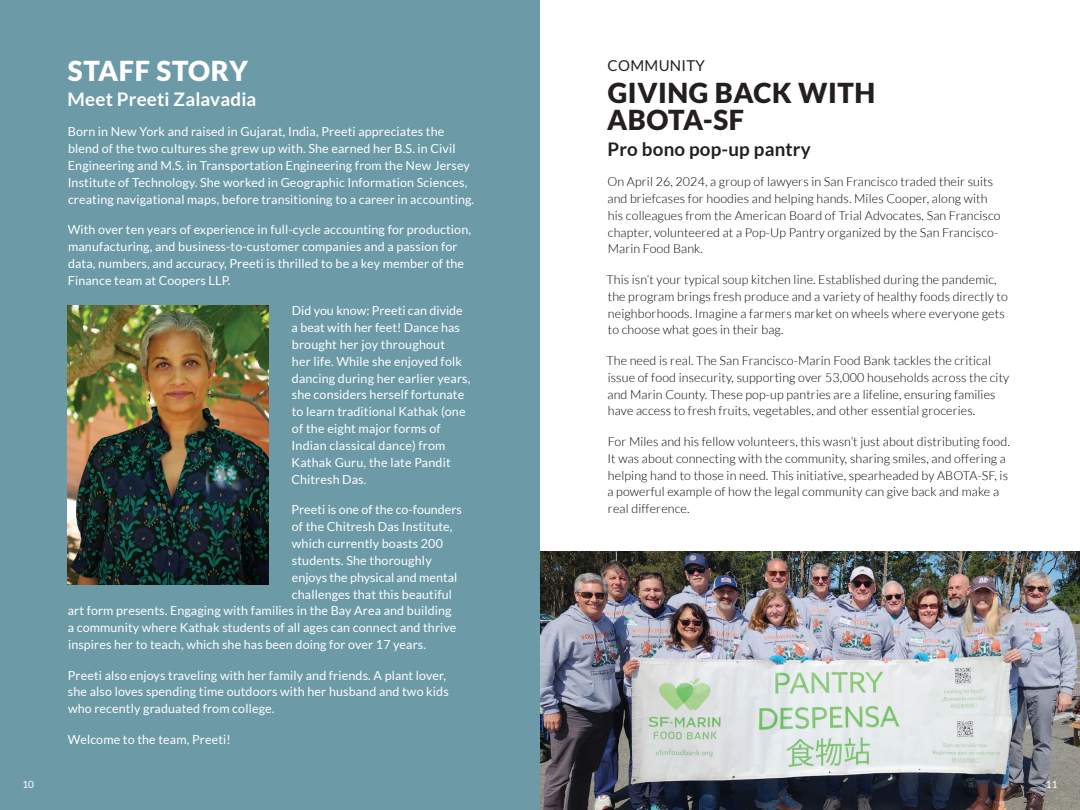
<style>
.page{position:relative;width:1080px;height:810px;background:#fff}
.page>*{position:absolute;margin:0;border:0;box-sizing:border-box;transform-origin:0 0}
.t1{font:900 27.5px/27.5px "Lato";letter-spacing:.02em;color:#231f20}
.t2{font:900 27.5px "Lato";letter-spacing:.02em;color:#fff}
.subtitle{font:700 18.75px "Lato";letter-spacing:.01em;color:#231f20}
.subtitle-2{font:700 18.75px "Lato";letter-spacing:.01em;color:#fff}
.supertitle{font:15px "Lato";letter-spacing:.02em;color:#231f20}
.body{font:12.5px/16.9px "Lato";letter-spacing:.01em;color:#fff}
.body-2{font:300 12.5px/16.9px "Lato";letter-spacing:.01em;color:#040503}
.t3{font:10px "Lato";color:#fff}
</style>
<div class="page">
<div style="left:0;top:0;width:540px;height:810px;background:#6c9aa7"></div>
<img style="left:68px;top:306px;width:201px;height:279px">
<img style="left:540px;top:551px;width:540px;height:259px">
<p class="t2" style="left:68px;top:54px;width:182px">STAFF STORY</p>
<p class="subtitle-2" style="left:68px;top:88px;width:190px">Meet Preeti Zalavadia</p>
<p class="body" style="left:68px;top:123px;width:408px">Born in New York and raised in Gujarat, India, Preeti appreciates the blend of the two cultures she grew up with. She earned her B.S. in Civil Engineering and M.S. in Transportation Engineering from the New Jersey Institute of Technology. She worked in Geographic Information Sciences, creating navigational maps, before transitioning to a career in accounting.</p>
<p class="body" style="left:68px;top:221px;width:405px">With over ten years of experience in full-cycle accounting for production, manufacturing, and business-to-customer companies and a passion for data, numbers, and accuracy, Preeti is thrilled to be a key member of the Finance team at Coopers LLP.</p>
<p class="body" style="left:291px;top:302px;width:180px">Did you know: Preeti can divide a beat with her feet! Dance has brought her joy throughout<br>her life. While she enjoyed folk dancing during her earlier years, she considers herself fortunate to learn traditional Kathak (one of the eight major forms of<br>Indian classical dance) from<br>Kathak Guru, the late Pandit<br>Chitresh Das.</p>
<p class="body" style="left:292px;top:501px;width:172px">Preeti is one of the co-founders</p>
<p class="body" style="left:292px;top:518px;width:162px">of the Chitresh Das Institute,</p>
<p class="body" style="left:292px;top:535px;width:153px">which currently boasts 200</p>
<p class="body" style="left:292px;top:552px;width:141px">students. She thoroughly</p>
<p class="body" style="left:292px;top:569px;width:167px">enjoys the physical and mental</p>
<p class="body" style="left:292px;top:586px;width:162px">challenges that this beautiful</p>
<p class="body" style="left:68px;top:602px;width:385px">art form presents. Engaging with families in the Bay Area and building</p>
<p class="body" style="left:68px;top:619px;width:390px">a community where Kathak students of all ages can connect and thrive</p>
<p class="body" style="left:68px;top:636px;width:360px">inspires her to teach, which she has been doing for over 17 years.</p>
<p class="body" style="left:68px;top:667px;width:383px">Preeti also enjoys traveling with her family and friends. A plant lover, she also loves spending time outdoors with her husband and two kids who recently graduated from college.</p>
<p class="body" style="left:68px;top:731px;width:165px">Welcome to the team, Preeti!</p>
<p class="supertitle" style="left:608px;top:57px;width:99px">COMMUNITY</p>
<p class="t1" style="left:607px;top:78px;width:270px">GIVING BACK WITH<br>ABOTA-SF</p>
<p class="subtitle" style="left:608px;top:138px;width:205px">Pro bono pop-up pantry</p>
<p class="body-2" style="left:607px;top:173px;width:395px">On April 26, 2024, a group of lawyers in San Francisco traded their suits and briefcases for hoodies and helping hands. Miles Cooper, along with his colleagues from the American Board of Trial Advocates, San Francisco chapter, volunteered at a Pop-Up Pantry organized by the San Francisco-Marin Food Bank.</p>
<p class="body-2" style="left:606px;top:271px;width:403px">This isn’t your typical soup kitchen line. Established during the pandemic, the program brings fresh produce and a variety of healthy foods directly to neighborhoods. Imagine a farmers market on wheels where everyone gets to choose what goes in their bag.</p>
<p class="body-2" style="left:606px;top:352px;width:404px">The need is real. The San Francisco-Marin Food Bank tackles the critical issue of food insecurity, supporting over 53,000 households across the city and Marin County. These pop-up pantries are a lifeline, ensuring families have access to fresh fruits, vegetables, and other essential groceries.</p>
<p class="body-2" style="left:607px;top:433px;width:404px">For Miles and his fellow volunteers, this wasn’t just about distributing food.<br>It was about connecting with the community, sharing smiles, and offering a helping hand to those in need. This initiative, spearheaded by ABOTA-SF, is a powerful example of how the legal community can give back and make a real difference.</p>
<p class="t3" style="left:22px;top:778px;width:13px">10</p>
<p class="t3" style="left:1046px;top:778px;width:13px">11</p>
</div>
